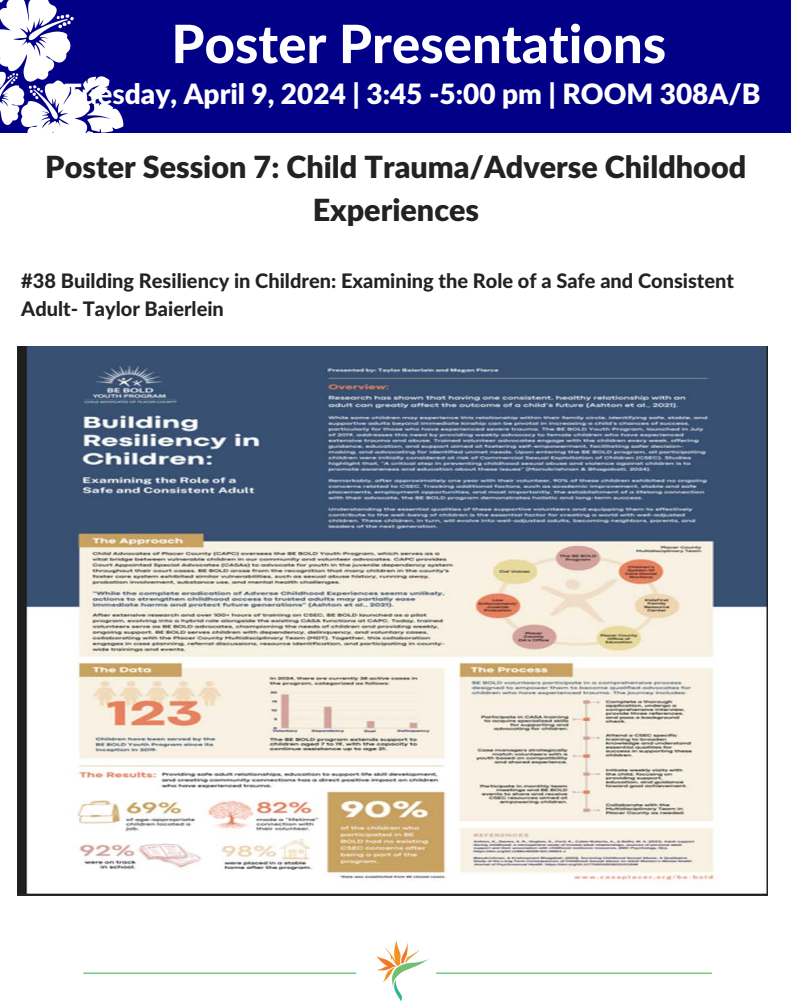
<style>
.page{position:relative;width:792px;height:1008px;background:#fff}
.page>*{position:absolute;margin:0;border:0;box-sizing:border-box;transform-origin:0 0}
.t1{font:800 52.85px "Lato Latin";color:#fff}
.t2{font:900 30.5px/42.4px "Lato Latin";color:#222;text-align:center}
.t3{font:900 28px "Lato Latin";color:#fff}
.t4{font:800 20px/27.8px "Lato Latin";color:#222}
.s1{font-weight:800}
</style>
<div class="page">
<div style="left:0;top:0;width:791px;height:132px;background:#030088"></div>
<img style="left:83px;top:940px;width:629px;height:61px">
<svg style="left:0;top:0;width:126px;height:133px"></svg>
<img style="left:18px;top:347px;width:750px;height:548px">
<h1 class="t1" style="left:171px;top:21px;width:496px">Poster Presentations</h1>
<h3 class="t3" style="left:65px;top:82px;width:697px"><span class="s1">Tues</span>day, April 9, 2024 | 3:45 -5:00 pm | ROOM 308A/B</h3>
<h1 class="t2" style="left:45px;top:148px;width:702px">Poster Session 7: Child Trauma/Adverse Childhood<br>Experiences</h1>
<p class="t4" style="left:21px;top:268px;width:714px">#38 Building Resiliency in Children: Examining the Role of a Safe and Consistent<br>Adult- Taylor Baierlein</p>
</div>
